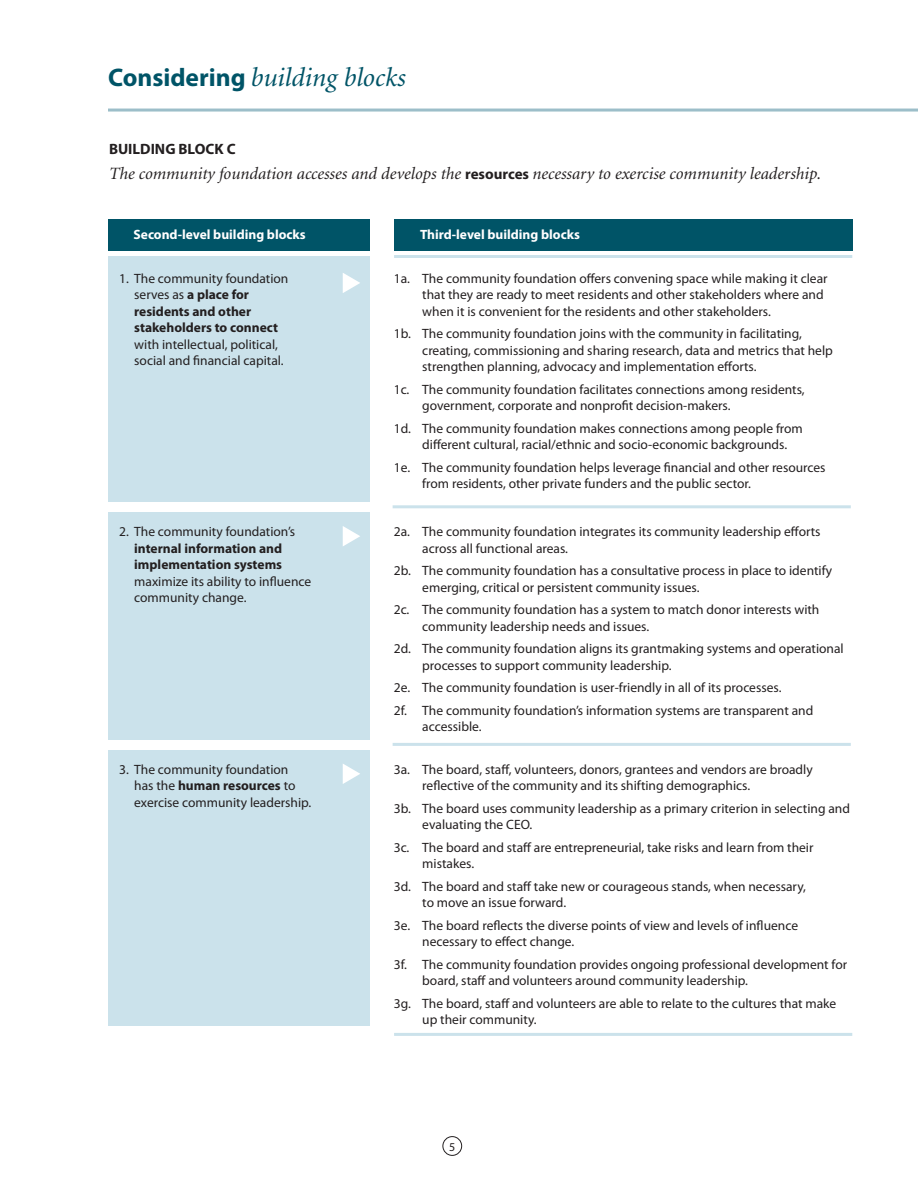
<style>
.page{position:relative;width:918px;height:1188px;background:#fff}
.page>*{position:absolute;margin:0;border:0;box-sizing:border-box;transform-origin:0 0}
.Heads_A_main{font:italic 27px "Minion";color:#005467}
.Build_blocks_minion{font:italic 17.25px "Minion";color:#231f20}
.Myriad_Bold_10_14_AL{font:700 15px "Myriad";color:#231f20}
._3_build_block_text{font:13.5px/16.5px "Myriad Pro";color:#231f20}
._2_build_block_txt{font:13.5px/16.5px "Myriad Pro";color:#231f20}
._3_build_block_text-2{font:700 13.5px "Myriad Pro";color:#fff}
.t1{font:12px "Myriad Pro";color:#231f20}
.s1{font-family:"Myriad Pro";font-weight:700;font-style:normal;font-size:25.5px}
.s2{font-family:"Myriad Pro";font-weight:700;font-style:normal;font-size:15px}
.s3{font-weight:700}
</style>
<div class="page">
<div style="left:109px;top:512px;width:261px;height:227px;background:#cbe2eb"></div>
<div style="left:109px;top:750px;width:261px;height:276px;background:#cbe2eb"></div>
<div style="left:109px;top:256px;width:261px;height:246px;background:#cbe2eb"></div>
<div style="left:443px;top:1136px;width:19px;height:20px;border:1px solid #231f20;border-radius:50%"></div>
<div style="left:394px;top:219px;width:458px;height:32px;background:#005467"></div>
<div style="left:109px;top:219px;width:261px;height:32px;background:#005467"></div>
<svg style="left:343px;top:273px;width:17px;height:20px"></svg>
<svg style="left:343px;top:526px;width:17px;height:20px"></svg>
<svg style="left:343px;top:764px;width:17px;height:20px"></svg>
<hr style="left:394px;top:255px;width:458px;height:3px;background:#cbe2eb">
<hr style="left:393px;top:505px;width:458px;height:3px;background:#cbe2eb">
<hr style="left:393px;top:743px;width:458px;height:3px;background:#cbe2eb">
<hr style="left:394px;top:1033px;width:458px;height:3px;background:#cbe2eb">
<hr style="left:108px;top:109px;width:810px;height:3px;background:#9cbec9">
<p class="Heads_A_main" style="left:108px;top:65px;width:299px"><span class="s1">Considering</span> building blocks</p>
<p class="Myriad_Bold_10_14_AL" style="left:109px;top:141px;width:128px">BUILDING BLOCK C</p>
<p class="Build_blocks_minion" style="left:109px;top:165px;width:714px">The community foundation accesses and develops the <span class="s2">resources</span> necessary to exercise community leadership.</p>
<p class="_3_build_block_text-2" style="left:134px;top:226px;width:174px">Second-level building blocks</p>
<p class="_3_build_block_text-2" style="left:420px;top:226px;width:162px">Third-level building blocks</p>
<p class="_2_build_block_txt" style="left:134px;top:270px;width:156px;text-indent:-15px">1. The community foundation serves as <span class="s3">a place for residents and other stakeholders to connect </span>with intellectual, political, social and financial capital.</p>
<p class="_3_build_block_text" style="left:422px;top:270px;width:407px;text-indent:-28px">1a. The community foundation offers convening space while making it clear that they are ready to meet residents and other stakeholders where and when it is convenient for the residents and other stakeholders.</p>
<p class="_3_build_block_text" style="left:422px;top:325px;width:412px;text-indent:-28px">1b. The community foundation joins with the community in facilitating, creating, commissioning and sharing research, data and metrics that help strengthen planning, advocacy and implementation efforts.</p>
<p class="_3_build_block_text" style="left:422px;top:381px;width:384px;text-indent:-28px">1c. The community foundation facilitates connections among residents, government, corporate and nonprofit decision-makers.</p>
<p class="_3_build_block_text" style="left:422px;top:420px;width:382px;text-indent:-28px">1d. The community foundation makes connections among people from different cultural, racial/ethnic and socio-economic backgrounds.</p>
<p class="_3_build_block_text" style="left:422px;top:459px;width:405px;text-indent:-28px">1e. The community foundation helps leverage financial and other resources from residents, other private funders and the public sector.</p>
<p class="_2_build_block_txt" style="left:134px;top:523px;width:179px;text-indent:-15px">2. The community foundation’s <span class="s3">internal information and implementation systems </span>maximize its ability to influence community change.</p>
<p class="_3_build_block_text" style="left:422px;top:523px;width:400px;text-indent:-28px">2a. The community foundation integrates its community leadership efforts across all functional areas.</p>
<p class="_3_build_block_text" style="left:422px;top:562px;width:411px;text-indent:-28px">2b. The community foundation has a consultative process in place to identify emerging, critical or persistent community issues.</p>
<p class="_3_build_block_text" style="left:422px;top:601px;width:399px;text-indent:-28px">2c. The community foundation has a system to match donor interests with community leadership needs and issues.</p>
<p class="_3_build_block_text" style="left:422px;top:640px;width:423px;text-indent:-28px">2d. The community foundation aligns its grantmaking systems and operational processes to support community leadership.</p>
<p class="_3_build_block_text" style="left:394px;top:679px;width:389px">2e. The community foundation is user-friendly in all of its processes.</p>
<p class="_3_build_block_text" style="left:422px;top:702px;width:392px;text-indent:-28px">2f. The community foundation’s information systems are transparent and accessible.</p>
<p class="_2_build_block_txt" style="left:134px;top:761px;width:179px;text-indent:-15px">3. The community foundation<br>has the <span class="s3">human resources</span> to exercise community leadership.</p>
<p class="_3_build_block_text" style="left:422px;top:761px;width:392px;text-indent:-28px">3a. The board, staff, volunteers, donors, grantees and vendors are broadly reflective of the community and its shifting demographics.</p>
<p class="_3_build_block_text" style="left:422px;top:800px;width:429px;text-indent:-28px">3b. The board uses community leadership as a primary criterion in selecting and evaluating the CEO.</p>
<p class="_3_build_block_text" style="left:422px;top:839px;width:393px;text-indent:-28px">3c. The board and staff are entrepreneurial, take risks and learn from their mistakes.</p>
<p class="_3_build_block_text" style="left:422px;top:878px;width:385px;text-indent:-28px">3d. The board and staff take new or courageous stands, when necessary, to move an issue forward.</p>
<p class="_3_build_block_text" style="left:422px;top:917px;width:377px;text-indent:-28px">3e. The board reflects the diverse points of view and levels of influence necessary to effect change.</p>
<p class="_3_build_block_text" style="left:422px;top:956px;width:426px;text-indent:-28px">3f. The community foundation provides ongoing professional development for board, staff and volunteers around community leadership.</p>
<p class="_3_build_block_text" style="left:422px;top:995px;width:416px;text-indent:-28px">3g. The board, staff and volunteers are able to relate to the cultures that make up their community.</p>
<p class="t1" style="left:449px;top:1139px;width:8px">5</p>
</div>
